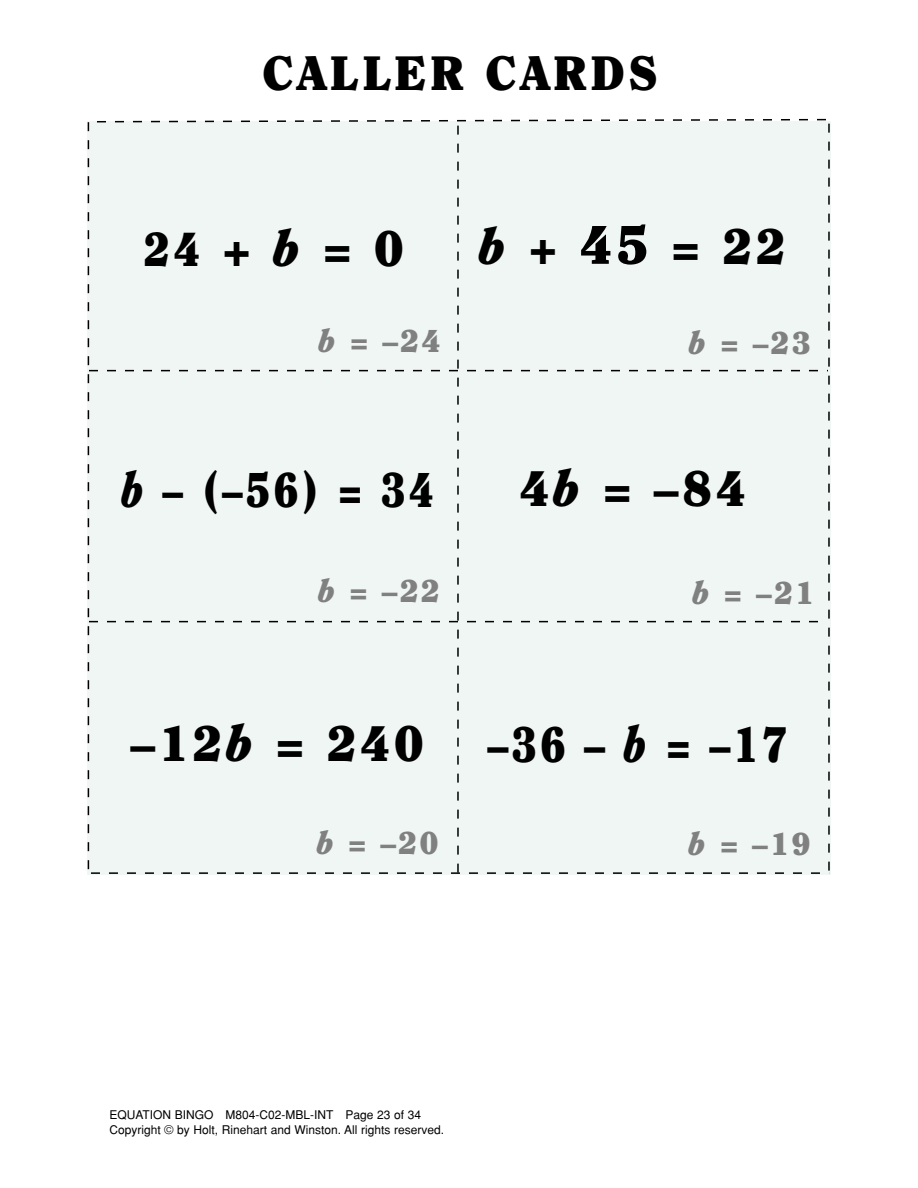
<style>
.page{position:relative;width:918px;height:1188px;background:#fff}
.page>*{position:absolute;margin:0;border:0;box-sizing:border-box;transform-origin:0 0}
.t1{font:900 49.65px "Clearface";letter-spacing:.065em;color:#000}
.t2{font:900 49.65px "Clearface";letter-spacing:.065em;color:#000;scale:.85 1}
.t3{font:900 48.6px "Clearface";color:#000;scale:.85 1}
.t4{font:900 48px "Clearface";letter-spacing:.065em;color:#000}
.t5{font:900 31.5px "Clearface";letter-spacing:.065em;color:#808080}
.t6{font:12px/14.4px "Helvetica";color:#000}
.s1{font-size:47.55px}
.s2{font-style:italic}
.s3{font-size:54px}
</style>
<div class="page">
<div style="left:89px;top:120px;width:741px;height:754px;background:#eff6f3"></div>
<h3 class="t4" style="left:262px;top:53px;width:397px">CALLER CARDS</h3>
<h1 class="t1" style="left:144px;top:228px;width:262px"><span class="s1">24</span> + <span class="s2">b</span> = 0</h1>
<h3 class="t5" style="left:319px;top:328px;width:124px"><span class="s2">b</span> = –24</h3>
<h1 class="t1" style="left:479px;top:226px;width:309px"><span class="s2">b</span> + <span class="s3">45</span> = 22</h1>
<h3 class="t5" style="left:689px;top:330px;width:124px"><span class="s2">b</span> = –23</h3>
<h2 class="t3" style="left:121px;top:470px;width:369px"><span class="s2">b</span> – (–56) = 34</h2>
<h3 class="t5" style="left:318px;top:578px;width:124px"><span class="s2">b</span> = –22</h3>
<h1 class="t1" style="left:519px;top:468px;width:228px">4<span class="s2">b</span> = –84</h1>
<h3 class="t5" style="left:692px;top:580px;width:124px"><span class="s2">b</span> = –21</h3>
<h1 class="t1" style="left:131px;top:723px;width:295px">–12<span class="s2">b</span> = 240</h1>
<h3 class="t5" style="left:317px;top:829px;width:124px"><span class="s2">b</span> = –20</h3>
<h1 class="t2" style="left:488px;top:724px;width:355px">–36 – <span class="s2">b</span> = –17</h1>
<h3 class="t5" style="left:688px;top:831px;width:124px"><span class="s2">b</span> = –19</h3>
<p class="t6" style="left:110px;top:1109px;width:336px">EQUATION BINGO M804-C02-MBL-INT Page 23 of 34<br>Copyright © by Holt, Rinehart and Winston. All rights reserved.</p>
</div>
